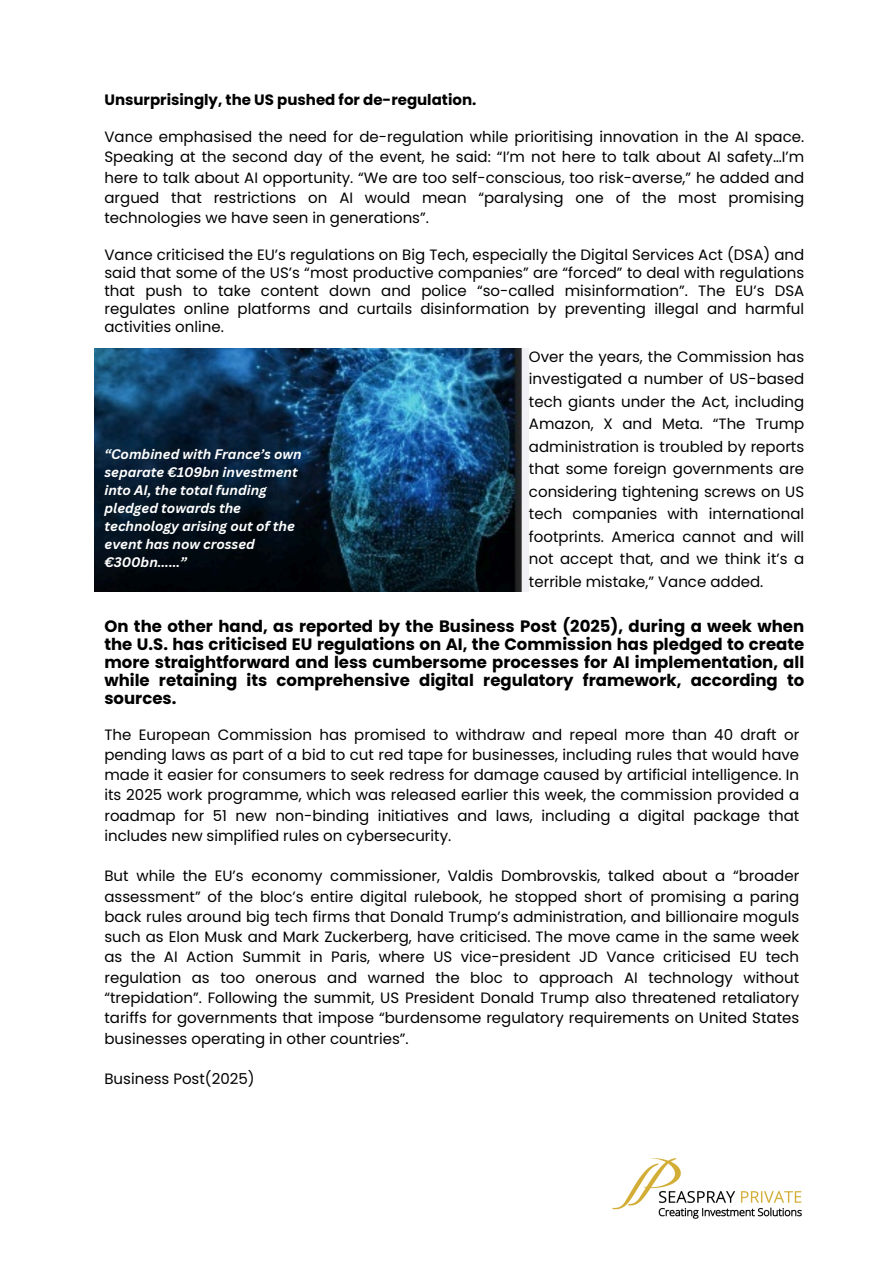
<style>
.page{position:relative;width:894px;height:1264px;background:#fff}
.page>*{position:absolute;margin:0;border:0;box-sizing:border-box;transform-origin:0 0}
.t1{font:700 16.5px/18px "Poppins";color:#000;text-align:justify}
.t2{font:15px/20.2px "Poppins";color:#000;text-align:justify}
.t3{font:700 15px "Poppins";color:#000}
.t4{font:italic 700 13.5px/18px "Canva Sans";color:#fff}
</style>
<div class="page">
<img style="left:94px;top:348px;width:435px;height:243px">
<img style="left:612px;top:1158px;width:190px;height:61px">
<h1 class="t3" style="left:104px;top:89px;width:373px">Unsurprisingly, the US pushed for de-regulation.</h1>
<h2 class="t2" style="left:104px;top:127px;width:701px">Vance emphasised the need for de-regulation while prioritising innovation in the AI space.<br>Speaking at the second day of the event, he said: “I’m not here to talk about AI safety…I’m here to talk about AI opportunity. “We are too self-conscious, too risk-averse,” he added and argued that restrictions on AI would mean “paralysing one of the most promising technologies we have seen in generations”.</h2>
<p class="t2" style="left:104px;top:246px;width:701px;line-height:18px">Vance criticised the EU’s regulations on Big Tech, especially the Digital Services Act (DSA) and said that some of the US’s “most productive companies” are “forced” to deal with regulations that push to take content down and police “so-called misinformation”. The EU’s DSA regulates online platforms and curtails disinformation by preventing illegal and harmful activities online.</p>
<p class="t2" style="left:529px;top:345px;width:277px;line-height:22.5px">Over the years, the Commission has investigated a number of US-based tech giants under the Act, including Amazon, X and Meta. “The Trump administration is troubled by reports that some foreign governments are considering tightening screws on US tech companies with international footprints. America cannot and will not accept that, and we think it’s a terrible mistake,” Vance added.</p>
<p class="t4" style="left:104px;top:445px;width:199px">“Combined with France’s own separate €109bn investment into AI, the total funding pledged towards the technology arising out of the event has now crossed €300bn......”</p>
<h2 class="t1" style="left:104px;top:617px;width:701px">On the other hand, as reported by the Business Post (2025), during a week when the U.S. has criticised EU regulations on AI, the Commission has pledged to create more straightforward and less cumbersome processes for AI implementation, all while retaining its comprehensive digital regulatory framework, according to sources.</h2>
<p class="t2" style="left:104px;top:724px;width:696px">The European Commission has promised to withdraw and repeal more than 40 draft or pending laws as part of a bid to cut red tape for businesses, including rules that would have made it easier for consumers to seek redress for damage caused by artificial intelligence. In its 2025 work programme, which was released earlier this week, the commission provided a roadmap for 51 new non-binding initiatives and laws, including a digital package that includes new simplified rules on cybersecurity.</p>
<h1 class="t2" style="left:104px;top:866px;width:696px">But while the EU’s economy commissioner, Valdis Dombrovskis, talked about a “broader assessment” of the bloc’s entire digital rulebook, he stopped short of promising a paring back rules around big tech firms that Donald Trump’s administration, and billionaire moguls such as Elon Musk and Mark Zuckerberg, have criticised. The move came in the same week as the AI Action Summit in Paris, where US vice-president JD Vance criticised EU tech regulation as too onerous and warned the bloc to approach AI technology without “trepidation”. Following the summit, US President Donald Trump also threatened retaliatory tariffs for governments that impose “burdensome regulatory requirements on United States businesses operating in other countries”.</h1>
<h2 class="t2" style="left:104px;top:1068px;width:152px">Business Post(2025)</h2>
</div>
